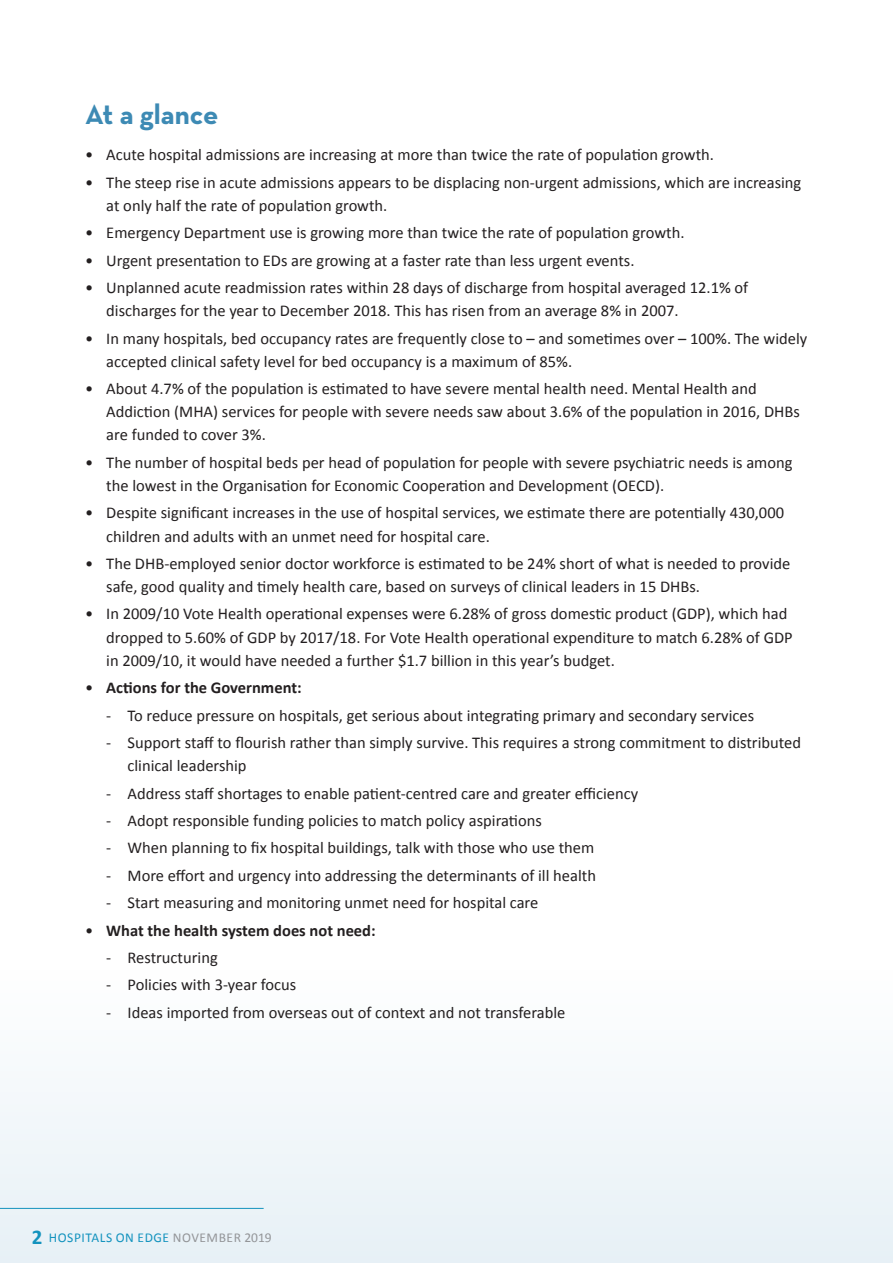
<style>
.page{position:relative;width:893px;height:1263px;background:#fff}
.page>*{position:absolute;margin:0;border:0;box-sizing:border-box;transform-origin:0 0}
.Heading__CONTENTS{font:700 28.5px "Neutra Text";color:#3d8ab4}
.Second_Bullets{font:16.5px/23.1px "Calibri";color:#231f20}
.Second_Bullets-2{font:700 16.5px "Calibri";color:#231f20}
.t1{font:13.5px "Calibri";letter-spacing:.04em;color:#1393be}
.s1{font-weight:400}
.s2{font-weight:700;font-size:21px}
.s3{color:#939598}
</style>
<div class="page">
<div style="left:0;top:970px;width:893px;height:293px;background:#f2f7fa"></div>
<hr style="left:0;top:1208px;width:264px;height:1px;background:#1393be">
<p class="Heading__CONTENTS" style="left:85px;top:97px;width:135px">At a glance</p>
<p class="Second_Bullets" style="left:85px;top:143px;width:630px">• Acute hospital admissions are increasing at more than twice the rate of population growth.</p>
<p class="Second_Bullets" style="left:106px;top:171px;width:696px;text-indent:-21px">• The steep rise in acute admissions appears to be displacing non-urgent admissions, which are increasing at only half the rate of population growth.</p>
<p class="Second_Bullets" style="left:85px;top:221px;width:601px">• Emergency Department use is growing more than twice the rate of population growth.</p>
<p class="Second_Bullets" style="left:85px;top:249px;width:551px">• Urgent presentation to EDs are growing at a faster rate than less urgent events.</p>
<p class="Second_Bullets" style="left:106px;top:276px;width:643px;text-indent:-21px">• Unplanned acute readmission rates within 28 days of discharge from hospital averaged 12.1% of discharges for the year to December 2018. This has risen from an average 8% in 2007.</p>
<p class="Second_Bullets" style="left:106px;top:327px;width:702px;text-indent:-21px">• In many hospitals, bed occupancy rates are frequently close to – and sometimes over – 100%. The widely accepted clinical safety level for bed occupancy is a maximum of 85%.</p>
<p class="Second_Bullets" style="left:106px;top:377px;width:695px;text-indent:-21px">• About 4.7% of the population is estimated to have severe mental health need. Mental Health and<br>Addiction (MHA) services for people with severe needs saw about 3.6% of the population in 2016, DHBs are funded to cover 3%.</p>
<p class="Second_Bullets" style="left:106px;top:451px;width:688px;text-indent:-21px">• The number of hospital beds per head of population for people with severe psychiatric needs is among the lowest in the Organisation for Economic Cooperation and Development (OECD).</p>
<p class="Second_Bullets" style="left:106px;top:501px;width:679px;text-indent:-21px">• Despite significant increases in the use of hospital services, we estimate there are potentially 430,000 children and adults with an unmet need for hospital care.</p>
<p class="Second_Bullets" style="left:106px;top:552px;width:686px;text-indent:-21px">• The DHB-employed senior doctor workforce is estimated to be 24% short of what is needed to provide safe, good quality and timely health care, based on surveys of clinical leaders in 15 DHBs.</p>
<p class="Second_Bullets" style="left:106px;top:602px;width:688px;text-indent:-21px">• In 2009/10 Vote Health operational expenses were 6.28% of gross domestic product (GDP), which had dropped to 5.60% of GDP by 2017/18. For Vote Health operational expenditure to match 6.28% of GDP in 2009/10, it would have needed a further $1.7 billion in this year’s budget.</p>
<p class="Second_Bullets-2" style="left:85px;top:677px;width:218px"><span class="s1">•</span> Actions for the Government:</p>
<p class="Second_Bullets" style="left:106px;top:704px;width:649px">- To reduce pressure on hospitals, get serious about integrating primary and secondary services</p>
<p class="Second_Bullets" style="left:128px;top:731px;width:675px;text-indent:-21px">- Support staff to flourish rather than simply survive. This requires a strong commitment to distributed clinical leadership</p>
<p class="Second_Bullets" style="left:106px;top:781px;width:533px">- Address staff shortages to enable patient-centred care and greater efficiency</p>
<p class="Second_Bullets" style="left:106px;top:809px;width:437px">- Adopt responsible funding policies to match policy aspirations</p>
<p class="Second_Bullets" style="left:106px;top:836px;width:489px">- When planning to fix hospital buildings, talk with those who use them</p>
<p class="Second_Bullets" style="left:106px;top:864px;width:491px">- More effort and urgency into addressing the determinants of ill health</p>
<p class="Second_Bullets" style="left:106px;top:891px;width:434px">- Start measuring and monitoring unmet need for hospital care</p>
<p class="Second_Bullets-2" style="left:85px;top:919px;width:292px"><span class="s1">•</span> What the health system does not need:</p>
<p class="Second_Bullets" style="left:106px;top:946px;width:113px">- Restructuring</p>
<p class="Second_Bullets" style="left:106px;top:973px;width:191px">- Policies with 3-year focus</p>
<p class="Second_Bullets" style="left:106px;top:1001px;width:461px">- Ideas imported from overseas out of context and not transferable</p>
<p class="t1" style="left:32px;top:1229px;width:241px"><span class="s2">2</span> HOSPITALS ON EDGE <span class="s3">NOVEMBER 2019</span></p>
</div>
